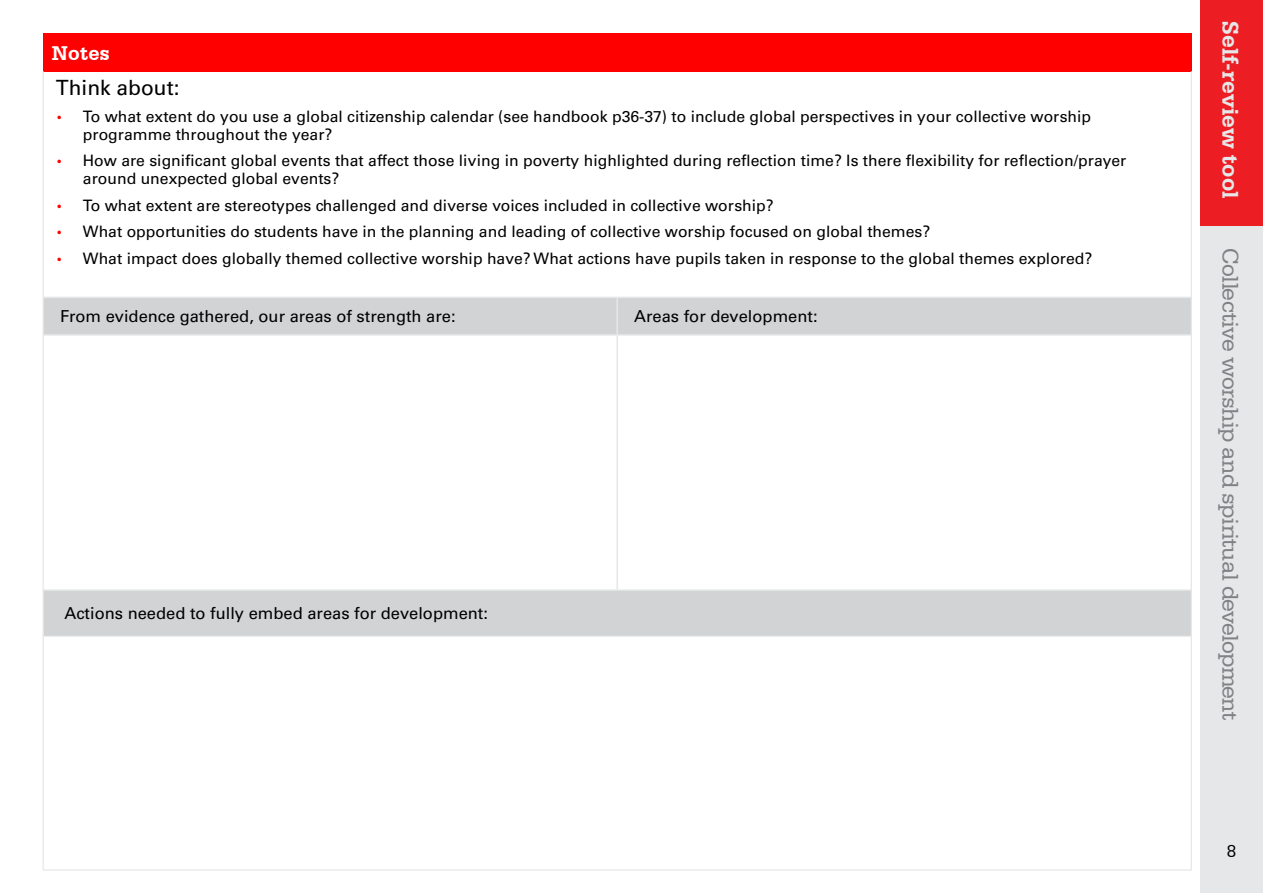
<style>
.page{position:relative;width:1263px;height:893px;background:#fff}
.page>*{position:absolute;margin:0;border:0;box-sizing:border-box;transform-origin:0 0}
.t1{font:24px "Serifa BT";letter-spacing:-.03em;color:#808285}
.t2{font:700 24px "Serifa BT";color:#e6e7e8}
.t3{font:21px "Univers CA";color:#000}
.t4{font:700 21px "Serifa BT";letter-spacing:.01em;color:#fff}
.t5{font:18px "Serifa BT";color:#000}
.t6{font:16.5px "Univers CA";color:#000}
.t7{font:15.75px/18px "Univers CA";color:#000}
.s1{font-family:"Serifa BT";font-size:12px;color:#f00}
</style>
<div class="page">
<div style="left:1200px;top:94px;width:63px;height:799px;background:#e6e7e8"></div>
<div style="left:1200px;top:0;width:63px;height:226px;background:#ed1d24"></div>
<div style="left:43px;top:33px;width:1148px;height:38px;background:#f00"></div>
<svg style="left:44px;top:298px;width:1147px;height:338px"></svg>
<hr style="left:43px;top:71px;width:1px;height:201px;background:#e6e7e8">
<hr style="left:1191px;top:71px;width:1px;height:201px;background:#e6e7e8">
<svg style="left:43px;top:272px;width:1px;height:25px"></svg>
<svg style="left:1191px;top:272px;width:1px;height:25px"></svg>
<hr style="left:43px;top:297px;width:1px;height:38px;background:#e6e7e8">
<hr style="left:1191px;top:297px;width:1px;height:38px;background:#e6e7e8">
<hr style="left:43px;top:335px;width:1px;height:255px;background:#e6e7e8">
<hr style="left:1191px;top:335px;width:1px;height:255px;background:#e6e7e8">
<hr style="left:43px;top:590px;width:1px;height:46px;background:#e6e7e8">
<hr style="left:1191px;top:590px;width:1px;height:46px;background:#e6e7e8">
<hr style="left:43px;top:636px;width:1px;height:233px;background:#e6e7e8">
<hr style="left:1191px;top:636px;width:1px;height:233px;background:#e6e7e8">
<hr style="left:43px;top:869px;width:574px;height:2px;background:#e6e7e8">
<hr style="left:617px;top:869px;width:575px;height:2px;background:#e6e7e8">
<hr style="left:616px;top:298px;width:2px;height:36px;background:#e6e7e8">
<hr style="left:616px;top:336px;width:2px;height:253px;background:#e6e7e8">
<hr style="left:44px;top:297px;width:573px;height:1px;background:#e6e7e8">
<hr style="left:617px;top:297px;width:574px;height:1px;background:#e6e7e8">
<hr style="left:44px;top:334px;width:573px;height:2px;background:#e6e7e8">
<hr style="left:617px;top:334px;width:574px;height:2px;background:#e6e7e8">
<hr style="left:44px;top:589px;width:573px;height:2px;background:#e6e7e8">
<hr style="left:617px;top:589px;width:574px;height:2px;background:#e6e7e8">
<hr style="left:44px;top:636px;width:573px;height:1px;background:#e6e7e8">
<hr style="left:617px;top:636px;width:574px;height:1px;background:#e6e7e8">
<h2 class="t4" style="left:52px;top:40px;width:59px">Notes</h2>
<h2 class="t3" style="left:56px;top:75px;width:125px">Think about:</h2>
<p class="t7" style="left:83px;top:107px;width:1010px;text-indent:-27px"><span class="s1">•</span> To what extent do you use a global citizenship calendar (see handbook p36-37) to include global perspectives in your collective worship programme throughout the year?</p>
<p class="t7" style="left:83px;top:152px;width:1045px;text-indent:-27px"><span class="s1">•</span> How are significant global events that affect those living in poverty highlighted during reflection time? Is there flexibility for reflection/prayer around unexpected global events?</p>
<p class="t7" style="left:56px;top:196px;width:719px"><span class="s1">•</span> To what extent are stereotypes challenged and diverse voices included in collective worship?</p>
<p class="t7" style="left:56px;top:223px;width:876px"><span class="s1">•</span> What opportunities do students have in the planning and leading of collective worship focused on global themes?</p>
<p class="t7" style="left:56px;top:249px;width:1038px"><span class="s1">•</span> What impact does globally themed collective worship have? What actions have pupils taken in response to the global themes explored?</p>
<p class="t6" style="left:60px;top:307px;width:397px">From evidence gathered, our areas of strength are:</p>
<p class="t6" style="left:634px;top:307px;width:185px">Areas for development:</p>
<p class="t6" style="left:64px;top:603px;width:425px">Actions needed to fully embed areas for development:</p>
<h1 class="t2" style="left:1245px;top:21px;width:178px;rotate:90deg">Self-review tool</h1>
<h1 class="t1" style="left:1245px;top:248px;width:474px;rotate:90deg">Collective worship and spiritual development</h1>
<p class="t5" style="left:1227px;top:840px;width:11px">8</p>
</div>
